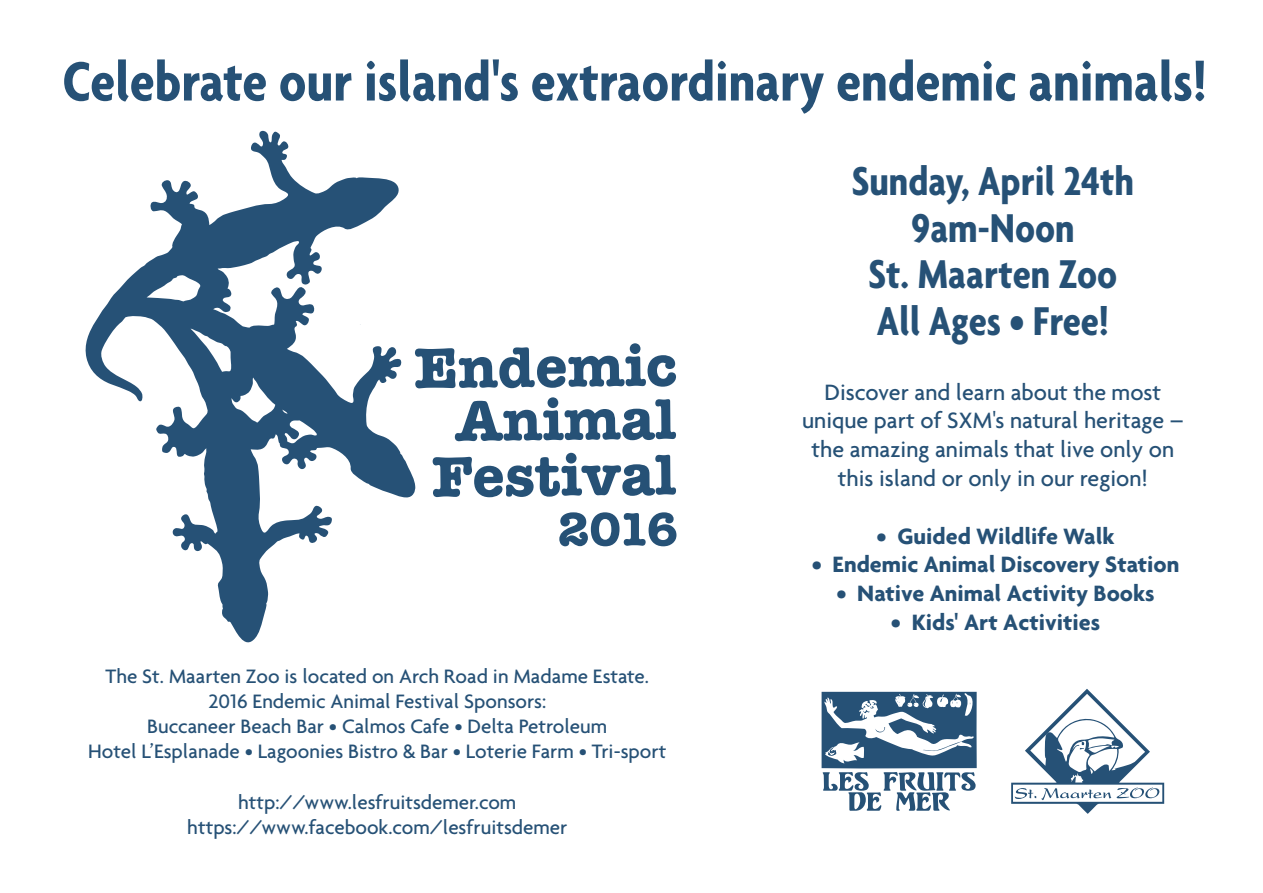
<style>
.page{position:relative;width:1263px;height:893px;background:#fff}
.page>*{position:absolute;margin:0;border:0;box-sizing:border-box;transform-origin:0 0}
.t1{font:700 condensed 59.7px "Agenda";color:#265176}
.t2{font:700 condensed 43.5px/46.5px "Agenda";color:#265176;text-align:center}
.t3{font:500 24px/28.8px "Agenda";color:#265176;text-align:center}
.t4{font:700 24px "Agenda";color:#265176}
.t5{font:500 21px/25.2px "Agenda";color:#265176;text-align:center}
</style>
<div class="page">
<svg style="left:559px;top:512px;width:117px;height:34px"></svg>
<svg style="left:85px;top:130px;width:331px;height:513px"></svg>
<svg style="left:415px;top:343px;width:261px;height:45px"></svg>
<svg style="left:433px;top:453px;width:243px;height:44px"></svg>
<svg style="left:455px;top:397px;width:221px;height:44px"></svg>
<svg style="left:821px;top:692px;width:156px;height:119px"></svg>
<svg style="left:1011px;top:689px;width:153px;height:125px"></svg>
<h1 class="t1" style="left:62px;top:46px;width:1146px">Celebrate our island's extraordinary endemic animals!</h1>
<p class="t5" style="left:88px;top:663px;width:580px">The St. Maarten Zoo is located on Arch Road in Madame Estate.<br>2016 Endemic Animal Festival Sponsors:<br>Buccaneer Beach Bar • Calmos Cafe • Delta Petroleum<br>Hotel L’Esplanade • Lagoonies Bistro &amp; Bar • Loterie Farm • Tri-sport</p>
<p class="t5" style="left:187px;top:789px;width:381px">http://www.lesfruitsdemer.com https://www.facebook.com/lesfruitsdemer</p>
<h2 class="t2" style="left:852px;top:157px;width:284px">Sunday, April 24th<br>9am-Noon<br>St. Maarten Zoo<br>All Ages • Free!</h2>
<p class="t3" style="left:802px;top:377px;width:383px">Discover and learn about the most unique part of SXM's natural heritage – the amazing animals that live only on this island or only in our region!</p>
<p class="t4" style="left:876px;top:521px;width:239px">• Guided Wildlife Walk</p>
<p class="t4" style="left:812px;top:550px;width:369px">• Endemic Animal Discovery Station</p>
<p class="t4" style="left:836px;top:579px;width:320px">• Native Animal Activity Books</p>
<p class="t4" style="left:891px;top:608px;width:211px">• Kids' Art Activities</p>
</div>
